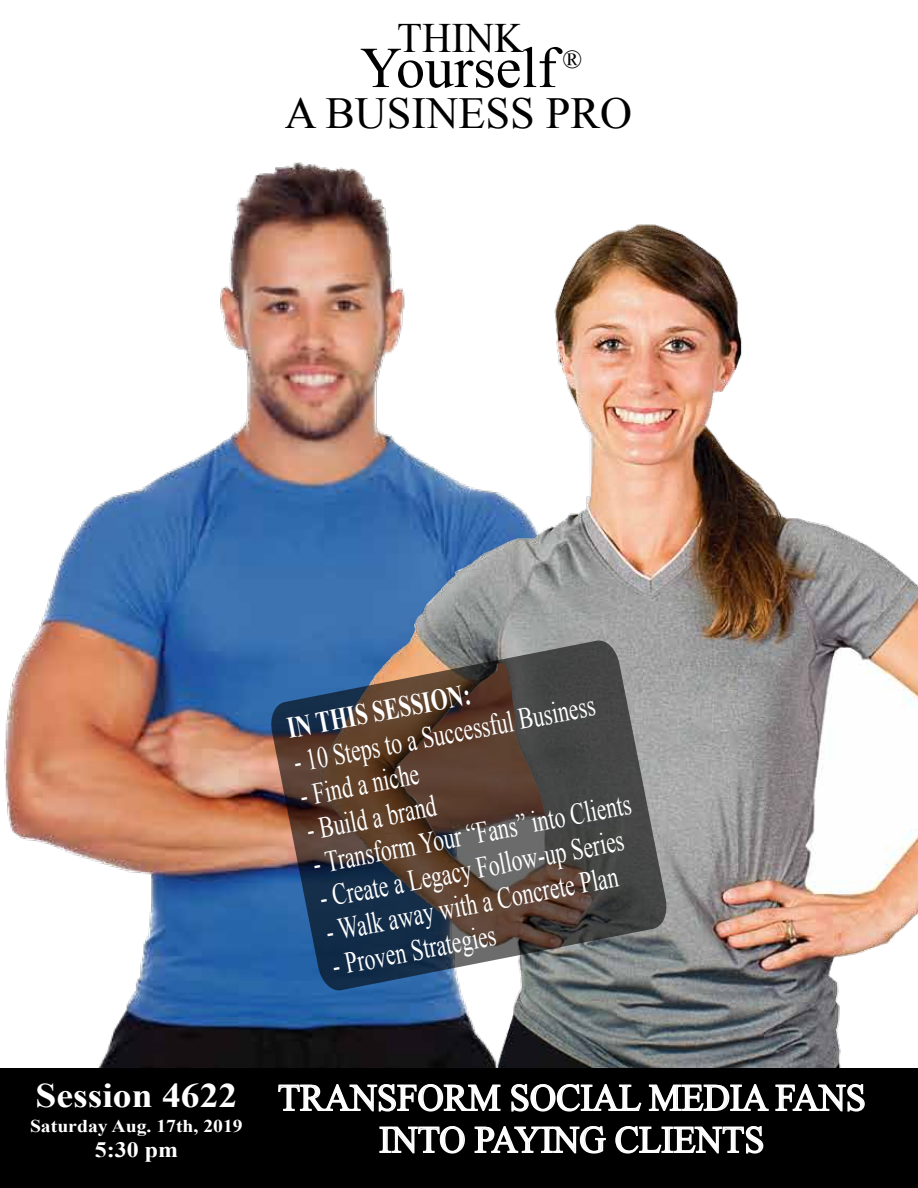
<style>
.page{position:relative;width:918px;height:1188px;background:#fff}
.page>*{position:absolute;margin:0;border:0;box-sizing:border-box;transform-origin:0 0}
.t1{font:57.9px "Times New Roman";color:#000}
.t2{font:44.25px "Times New Roman";color:#000}
.t3{font:41.85px "Times New Roman";color:#000}
.t4{font:37.5px/42px "Times New Roman";color:#fff;text-align:center}
.t5{font:700 34.5px "Times New Roman";color:#fff;scale:1.09 1}
.t6{font:30px "Times New Roman";color:#fff;scale:.73 1}
.t7{font:700 30px "Times New Roman";color:#fff;scale:.73 1}
.t8{font:700 21.9px "Times New Roman";color:#fff;scale:1.09 1}
.t9{font:700 18px "Times New Roman";color:#fff;scale:1.09 1}
</style>
<div class="page">
<img style="left:235px;top:162px;width:148px;height:45px">
<img style="left:4px;top:207px;width:914px;height:861px">
<div style="left:0;top:1068px;width:918px;height:120px;background:#000"></div>
<svg style="left:278px;top:1084px;width:223px;height:28px"></svg>
<svg style="left:511px;top:1084px;width:131px;height:28px"></svg>
<svg style="left:648px;top:1084px;width:217px;height:28px"></svg>
<svg style="left:379px;top:1126px;width:86px;height:28px"></svg>
<svg style="left:474px;top:1126px;width:132px;height:28px"></svg>
<svg style="left:615px;top:1126px;width:149px;height:28px"></svg>
<svg style="left:271px;top:641px;width:395px;height:349px;background:#535154"></svg>
<h3 class="t3" style="left:397px;top:10px;width:186px">THINK <sub>®</sub></h3>
<h1 class="t1" style="left:360px;top:29px;width:198px">Yourself</h1>
<h2 class="t2" style="left:285px;top:83px;width:349px">A BUSINESS PRO</h2>
<p class="t7" style="left:284px;top:708px;width:257px;rotate:-11deg">IN THIS SESSION:</p>
<p class="t6" style="left:290px;top:743px;width:421px;rotate:-11deg">- 10 Steps to a Successful Business</p>
<p class="t6" style="left:297px;top:777px;width:167px;rotate:-11deg">- Find a niche</p>
<p class="t6" style="left:303px;top:811px;width:181px;rotate:-11deg">- Build a brand</p>
<p class="t6" style="left:310px;top:845px;width:445px;rotate:-11deg">- Transform Your “Fans” into Clients</p>
<p class="t6" style="left:316px;top:879px;width:425px;rotate:-11deg">- Create a Legacy Follow-up Series</p>
<p class="t6" style="left:323px;top:913px;width:408px;rotate:-11deg">- Walk away with a Concrete Plan</p>
<p class="t6" style="left:329px;top:946px;width:229px;rotate:-11deg">- Proven Strategies</p>
<p class="t5" style="left:35px;top:1072px;width:187px">Session 4622</p>
<p class="t9" style="left:30px;top:1114px;width:197px">Saturday Aug. 17th, 2019</p>
<p class="t8" style="left:95px;top:1135px;width:78px">5:30 pm</p>
<p class="t4" style="left:278px;top:1076px;width:590px">TRANSFORM SOCIAL MEDIA FANS<br>INTO PAYING CLIENTS</p>
</div>
